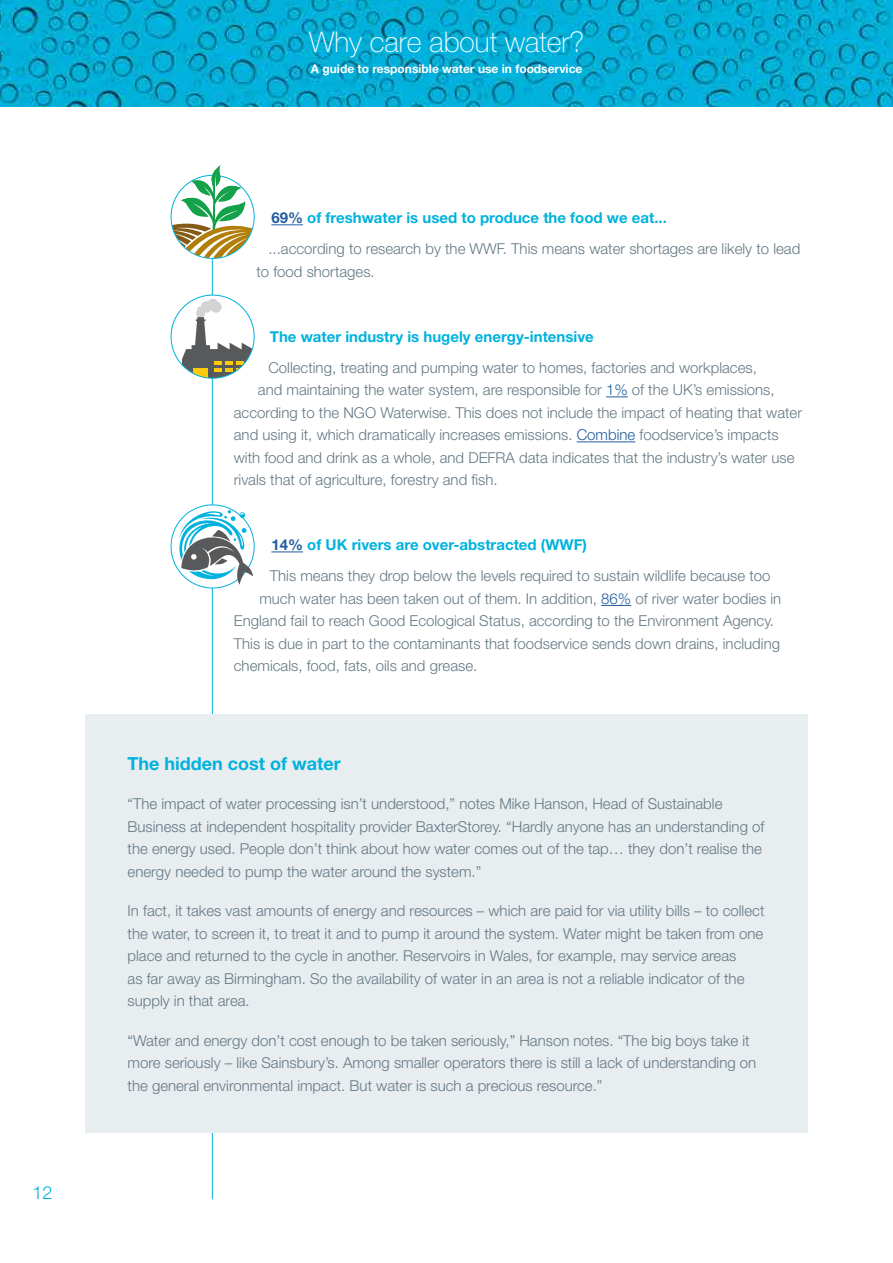
<style>
.page{position:relative;width:893px;height:1263px;background:#fff}
.page>*{position:absolute;margin:0;border:0;box-sizing:border-box;transform-origin:0 0}
.t1{font:100 28.5px "Helvetica Neue LT Std";color:#fff}
.t2{font:700 18px "Helvetica Neue LT Std";color:#00b2dd}
.t3{font:300 18px "Helvetica Neue LT Std";color:#00b2dd}
.t4{font:300 15px/22.5px "Helvetica Neue LT Std";color:#647883}
.t5{font:700 15px "Helvetica Neue LT Std";color:#00b2dd}
.t6{font:700 12px "Helvetica Neue LT Std";color:#fff}
.s1{font-weight:700;color:#205d9e}
.s2{font-weight:700;color:#00b2dd}
.s3{color:#205d9e}
</style>
<div class="page">
<img style="left:0;top:0;width:893px;height:106px">
<svg style="left:305px;top:11px;width:281px;height:62px;background:#04a9d1"></svg>
<hr style="left:212px;top:213px;width:1px;height:986px;background:#00b2dd">
<hr style="left:271px;top:224px;width:32px;height:1px;background:#205d9e">
<svg style="left:606px;top:396px;width:22px;height:1px"></svg>
<hr style="left:577px;top:441px;width:58px;height:1px;background:#205d9e">
<hr style="left:271px;top:551px;width:32px;height:1px;background:#205d9e">
<hr style="left:601px;top:605px;width:30px;height:1px;background:#205d9e">
<div style="left:85px;top:714px;width:723px;height:419px;background:#e8edf0"></div>
<div style="left:171px;top:295px;width:83px;height:83px;background:#fff;border-radius:50%"></div>
<div style="left:201px;top:301px;width:11px;height:12px;background:#d1d3d4;border-radius:50%"></div>
<div style="left:208px;top:298px;width:9px;height:10px;background:#d1d3d4;border-radius:50%"></div>
<div style="left:210px;top:301px;width:12px;height:12px;background:#d1d3d4;border-radius:50%"></div>
<svg style="left:182px;top:307px;width:72px;height:71px"></svg>
<div style="left:171px;top:295px;width:83px;height:83px;border:1px solid #00b2dd;border-radius:50%"></div>
<svg style="left:171px;top:505px;width:83px;height:83px"></svg>
<svg style="left:174px;top:510px;width:79px;height:75px"></svg>
<svg style="left:171px;top:165px;width:83px;height:93px"></svg>
<p class="t3" style="left:33px;top:1182px;width:22px">12</p>
<h1 class="t1" style="left:309px;top:26px;width:277px">Why care about water?</h1>
<p class="t6" style="left:311px;top:61px;width:273px">A guide to responsible water use in foodservice</p>
<p class="t4" style="left:268px;top:202px;width:533px;line-height:31px"><span class="s1">69%</span> <span class="s2">of freshwater is used to produce the food we eat...<br></span>...according to research by the WWF. This means water shortages are likely to lead</p>
<p class="t4" style="left:256px;top:260px;width:120px">to food shortages.</p>
<p class="t5" style="left:270px;top:327px;width:325px">The water industry is hugely energy-intensive</p>
<p class="t4" style="left:268px;top:356px;width:490px">Collecting, treating and pumping water to homes, factories and workplaces,</p>
<p class="t4" style="left:258px;top:378px;width:518px">and maintaining the water system, are responsible for <span class="s3">1%</span> of the UK’s emissions,</p>
<p class="t4" style="left:234px;top:401px;width:570px">according to the NGO Waterwise. This does not include the impact of heating that water</p>
<p class="t4" style="left:234px;top:423px;width:546px">and using it, which dramatically increases emissions. <span class="s3">Combine</span> foodservice’s impacts</p>
<p class="t4" style="left:234px;top:446px;width:562px">with food and drink as a whole, and DEFRA data indicates that the industry’s water use</p>
<p class="t4" style="left:234px;top:468px;width:265px">rivals that of agriculture, forestry and fish.</p>
<p class="t4" style="left:270px;top:529px;width:502px;line-height:31px"><span class="s1">14%</span> <span class="s2">of UK rivers are over-abstracted (WWF)<br></span>This means they drop below the levels required to sustain wildlife because too</p>
<p class="t4" style="left:234px;top:587px;width:549px;text-indent:26px">much water has been taken out of them. In addition, <span class="s3">86%</span> of river water bodies in England fail to reach Good Ecological Status, according to the Environment Agency.<br>This is due in part to the contaminants that foodservice sends down drains, including chemicals, food, fats, oils and grease.</p>
<p class="t2" style="left:128px;top:752px;width:215px">The hidden cost of water</p>
<p class="t4" style="left:128px;top:792px;width:638px">“The impact of water processing isn’t understood,” notes Mike Hanson, Head of Sustainable Business at independent hospitality provider BaxterStorey. “Hardly anyone has an understanding of the energy used. People don’t think about how water comes out of the tap… they don’t realise the energy needed to pump the water around the system.”</p>
<p class="t4" style="left:128px;top:899px;width:638px">In fact, it takes vast amounts of energy and resources – which are paid for via utility bills – to collect the water, to screen it, to treat it and to pump it around the system. Water might be taken from one place and returned to the cycle in another. Reservoirs in Wales, for example, may service areas<br>as far away as Birmingham. So the availability of water in an area is not a reliable indicator of the supply in that area.</p>
<p class="t4" style="left:128px;top:1029px;width:630px">“Water and energy don’t cost enough to be taken seriously,” Hanson notes. “The big boys take it more seriously – like Sainsbury’s. Among smaller operators there is still a lack of understanding on the general environmental impact. But water is such a precious resource.”</p>
</div>
